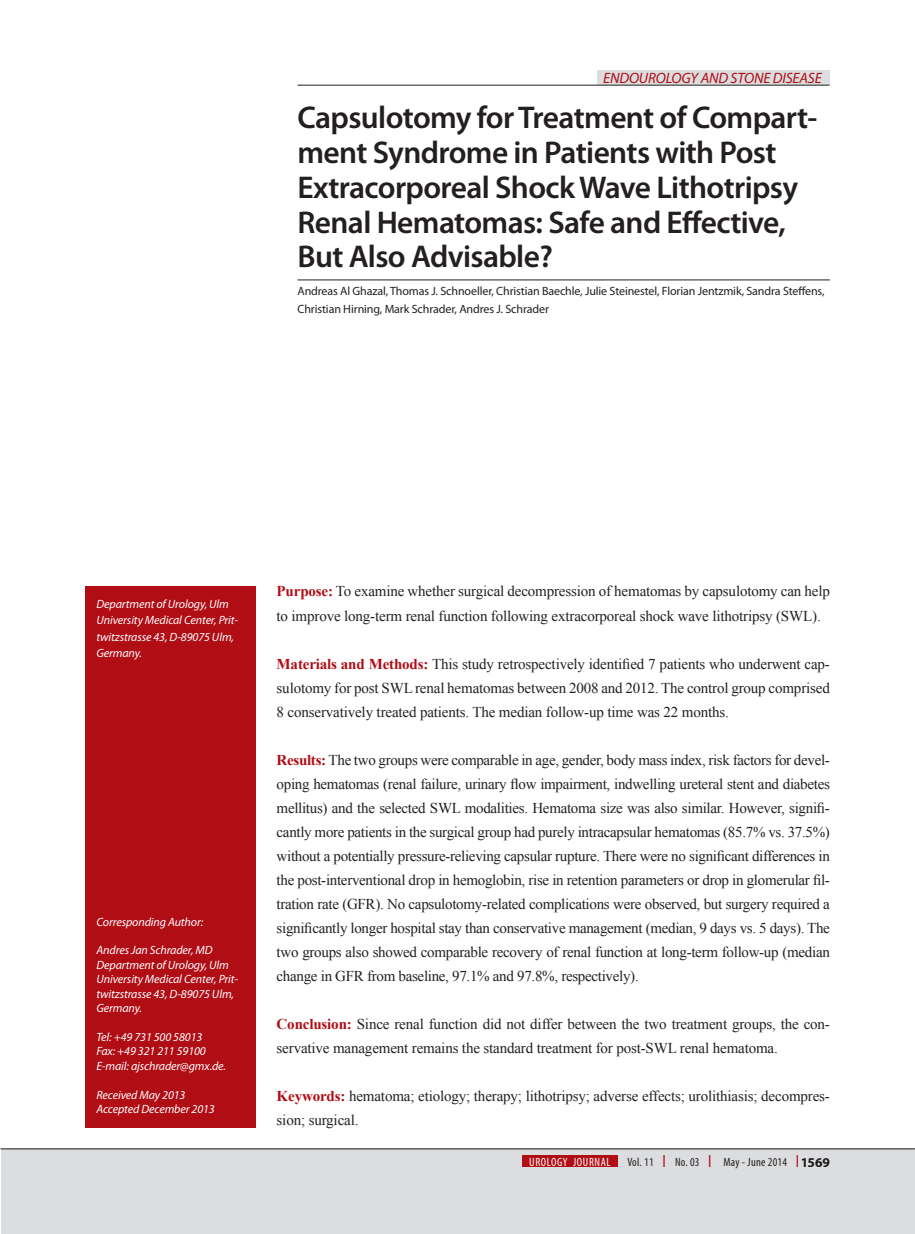
<style>
.page{position:relative;width:915px;height:1234px;background:#fff}
.page>*{position:absolute;margin:0;border:0;box-sizing:border-box;transform-origin:0 0}
.t1{font:600 31.5px/34.8px "Myriad Pro";letter-spacing:-.02em;color:#231f20}
.t2{font:15px/24px "Times New Roman";letter-spacing:-.01em;color:#231f20}
.t3{font:italic 15px "Myriad Pro";letter-spacing:-.01em;color:#b00d15}
.t4{font:italic 12px/14.4px "Myriad Pro";letter-spacing:-.01em;color:#fff}
.t5{font:12px/17.4px "Myriad Pro";letter-spacing:-.01em;color:#231f20}
.t6{font:condensed 12px "Myriad Pro";letter-spacing:.02em;color:#231f20}
.t7{font:condensed 12px "Myriad Pro";letter-spacing:.05em;color:#fff}
.s1{font-weight:700;color:#b00d15}
.s2{font-weight:700;font-stretch:normal;color:#b00d15}
.s3{font-weight:700;font-stretch:normal;font-size:13.5px}
</style>
<div class="page">
<div style="left:1px;top:1148px;width:913px;height:85px;background:#dcdddf"></div>
<hr style="left:1px;top:1148px;width:913px;height:1px;background:#231f20">
<div style="left:522px;top:1154px;width:95px;height:12px;background:#b00d15"></div>
<div style="left:85px;top:586px;width:170px;height:541px;background:#b00d15"></div>
<hr style="left:297px;top:279px;width:532px;height:1px;background:#231f20">
<hr style="left:297px;top:85px;width:532px;height:1px;background:#231f20">
<div style="left:597px;top:70px;width:232px;height:15px;background:#dcdddf"></div>
<p class="t3" style="left:603px;top:68px;width:220px">ENDOUROLOGY AND STONE DISEASE</p>
<h1 class="t1" style="left:297px;top:99px;width:521px">Capsulotomy for Treatment of Compart&shy;ment Syndrome in Patients with Post Extracorporeal Shock Wave Lithotripsy Renal Hematomas: Safe and Effective, But Also Advisable?</h1>
<p class="t5" style="left:297px;top:282px;width:528px">Andreas Al Ghazal, Thomas J. Schnoeller, Christian Baechle, Julie Steinestel, Florian Jentzmik, Sandra Steffens,<br>Christian Hirning, Mark Schrader, Andres J. Schrader</p>
<p class="t4" style="left:96px;top:595px;width:143px;line-height:16.5px">Department of Urology, Ulm<br>University Medical Center, Prit&shy;twitzstrasse 43, D-89075 Ulm,<br>Germany.</p>
<p class="t4" style="left:96px;top:913px;width:108px">Corresponding Author:</p>
<p class="t4" style="left:96px;top:942px;width:143px">Andres Jan Schrader, MD<br>Department of Urology, Ulm<br>University Medical Center, Prit&shy;twitzstrasse 43, D-89075 Ulm,<br>Germany.</p>
<p class="t4" style="left:96px;top:1029px;width:131px">Tel: +49 731 500 58013<br>Fax: +49 321 211 59100<br>E-mail: ajschrader@gmx.de.</p>
<p class="t4" style="left:96px;top:1086px;width:120px">Received May 2013<br>Accepted December 2013</p>
<p class="t2" style="left:276px;top:579px;width:554px"><span class="s1">Purpose:</span> To examine whether surgical decompression of hematomas by capsulotomy can help to improve long-term renal function following extracorporeal shock wave lithotripsy (SWL).</p>
<p class="t2" style="left:276px;top:651px;width:554px;text-align:justify"><span class="s1">Materials and Methods:</span> This study retrospectively identified 7 patients who underwent cap&shy;sulotomy for post SWL renal hematomas between 2008 and 2012. The control group comprised 8 conservatively treated patients. The median follow-up time was 22 months.</p>
<p class="t2" style="left:276px;top:747px;width:554px;text-align:justify"><span class="s1">Results:</span> The two groups were comparable in age, gender, body mass index, risk factors for devel&shy;oping hematomas (renal failure, urinary flow impairment, indwelling ureteral stent and diabetes mellitus) and the selected SWL modalities. Hematoma size was also similar. However, signifi&shy;cantly more patients in the surgical group had purely intracapsular hematomas (85.7% vs. 37.5%) without a potentially pressure-relieving capsular rupture. There were no significant differences in the post-interventional drop in hemoglobin, rise in retention parameters or drop in glomerular fil&shy;tration rate (GFR). No capsulotomy-related complications were observed, but surgery required a significantly longer hospital stay than conservative management (median, 9 days vs. 5 days). The two groups also showed comparable recovery of renal function at long-term follow-up (median change in GFR from baseline, 97.1% and 97.8%, respectively).</p>
<p class="t2" style="left:276px;top:1011px;width:554px"><span class="s1">Conclusion:</span> Since renal function did not differ between the two treatment groups, the con&shy;servative management remains the standard treatment for post-SWL renal hematoma.</p>
<p class="t2" style="left:276px;top:1083px;width:554px"><span class="s1">Keywords:</span> hematoma; etiology; therapy; lithotripsy; adverse effects; urolithiasis; decompres&shy;sion; surgical.</p>
<p class="t7" style="left:529px;top:1154px;width:83px">UROLOGY JOURNAL</p>
<p class="t6" style="left:627px;top:1154px;width:204px">Vol. 11 <span class="s2">|</span> No. 03 <span class="s2">|</span> May - June 2014 <span class="s2">|</span><span class="s3">1569</span></p>
</div>
